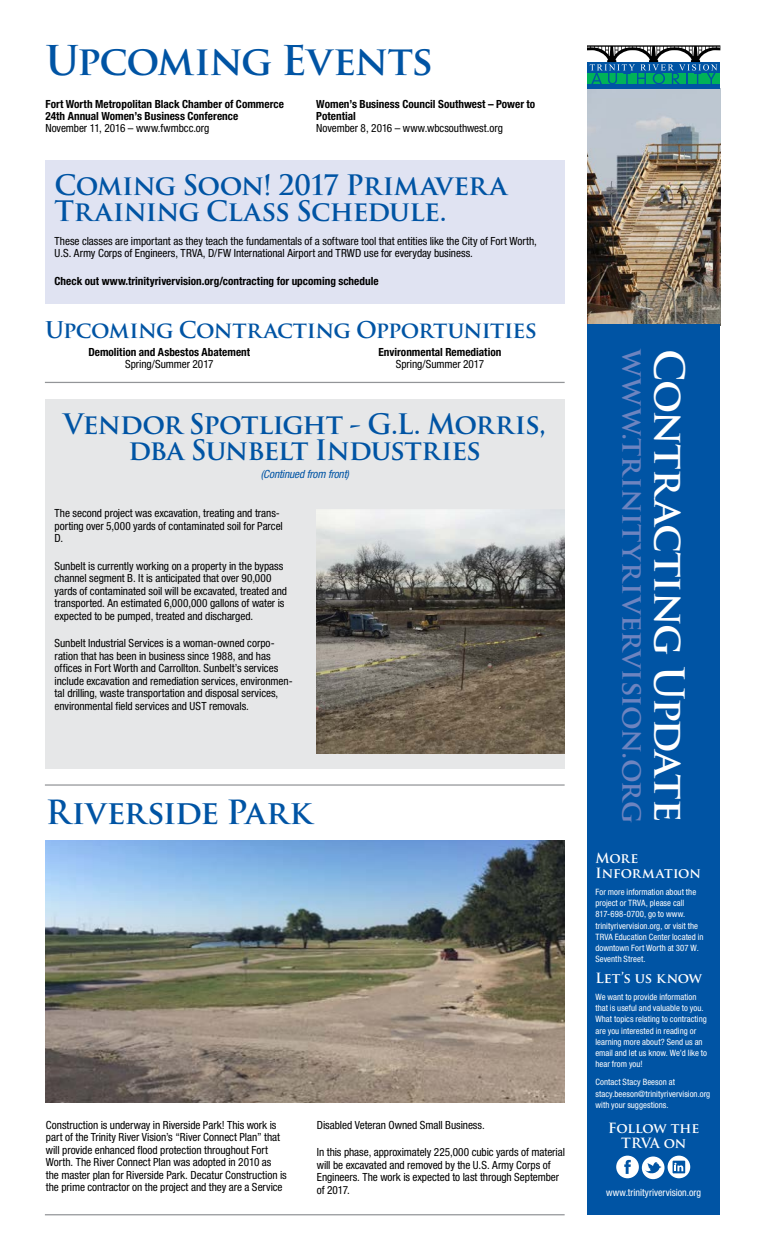
<style>
.page{position:relative;width:765px;height:1260px;background:#fff}
.page>*{position:absolute;margin:0;border:0;box-sizing:border-box;transform-origin:0 0}
.t1{font:700 40.38px "Trajan Pro";letter-spacing:-.03em;color:#fff}
.t2{font:700 40px "Trajan Pro";letter-spacing:-.03em;color:#0054a4}
.t3{font:700 32.5px "Trajan Pro";letter-spacing:.015em;color:#0054a4}
.t4{font:700 28.75px "Trajan Pro";letter-spacing:-.02em;color:#6d84c0}
.t5{font:700 27.5px/26.2px "Trajan Pro";letter-spacing:-.03em;color:#0054a4;text-align:center}
.t6{font:700 22.5px "Trajan Pro";letter-spacing:-.03em;color:#0054a4}
.t7{font:700 13.75px/15px "Trajan Pro";letter-spacing:-.02em;color:#fff}
.t8{font:condensed 11.25px/12.5px "Helvetica Neue LT Std";letter-spacing:-.005em;color:#000}
.t9{font:700 condensed 11.25px/12.5px "Helvetica Neue LT Std";color:#000}
.t10{font:italic condensed 11.25px "Helvetica Neue LT Std";letter-spacing:-.01em;color:#0054a4}
.t11{font:condensed 10px "Helvetica Neue LT Std";color:#fff}
.t12{font:condensed 8.75px/11.2px "Helvetica Neue LT Std";letter-spacing:.005em;color:#fff}
</style>
<div class="page">
<div style="left:45px;top:160px;width:519px;height:143px;background:#e0e3f2"></div>
<div style="left:45px;top:400px;width:520px;height:369px;background:#e6e7e8"></div>
<img style="left:588px;top:89px;width:132px;height:235px">
<div style="left:588px;top:324px;width:132px;height:890px;background:#0054a4"></div>
<svg style="left:616px;top:1156px;width:74px;height:23px"></svg>
<hr style="left:45px;top:1214px;width:520px;height:1px;background:#939598">
<hr style="left:45px;top:784px;width:520px;height:2px;background:#939598">
<hr style="left:45px;top:382px;width:520px;height:1px;background:#939598">
<div style="left:587px;top:84px;width:133px;height:5px;background:#0054a4"></div>
<svg style="left:587px;top:45px;width:133px;height:39px"></svg>
<img style="left:45px;top:841px;width:520px;height:262px">
<img style="left:317px;top:509px;width:247px;height:245px">
<h2 class="t2" style="left:45px;top:36px;width:389px">Upcoming Events</h2>
<p class="t9" style="left:45px;top:97px;width:240px">Fort Worth Metropolitan Black Chamber of Commerce<br>24th Annual Women’s Business Conference</p>
<p class="t8" style="left:45px;top:122px;width:166px">November 11, 2016 – www.fwmbcc.org</p>
<p class="t9" style="left:316px;top:97px;width:221px">Women’s Business Council Southwest – Power to<br>Potential</p>
<p class="t8" style="left:316px;top:122px;width:188px">November 8, 2016 – www.wbcsouthwest.org</p>
<h3 class="t5" style="left:55px;top:172px;width:454px;text-align:left">Coming Soon! 2017 Primavera<br>Training Class Schedule.</h3>
<p class="t8" style="left:55px;top:235px;width:484px">These classes are important as they teach the fundamentals of a software tool that entities like the City of Fort Worth,<br>U.S. Army Corps of Engineers, TRVA, D/FW International Airport and TRWD use for everyday business.</p>
<p class="t9" style="left:55px;top:274px;width:326px">Check out www.trinityrivervision.org/contracting for upcoming schedule</p>
<h3 class="t6" style="left:45px;top:316px;width:493px">Upcoming Contracting Opportunities</h3>
<p class="t9" style="left:88px;top:345px;width:163px">Demolition and Asbestos Abatement</p>
<h3 class="t4" style="left:651px;top:349px;width:476px;rotate:90deg">www.trinityrivervision.org</h3>
<h1 class="t1" style="left:694px;top:349px;width:475px;rotate:90deg">Contracting Update</h1>
<p class="t9" style="left:379px;top:345px;width:124px">Environmental Remediation</p>
<p class="t8" style="left:396px;top:358px;width:90px">Spring/Summer 2017</p>
<p class="t8" style="left:125px;top:358px;width:90px">Spring/Summer 2017</p>
<h3 class="t5" style="left:64px;top:411px;width:484px">Vendor Spotlight - G.L. Morris, dba Sunbelt Industries</h3>
<p class="t10" style="left:261px;top:467px;width:90px">(Continued from front)</p>
<p class="t8" style="left:55px;top:507px;width:230px">The second project was excavation, treating and trans&shy;porting over 5,000 yards of contaminated soil for Parcel<br>D.</p>
<p class="t8" style="left:55px;top:560px;width:234px">Sunbelt is currently working on a property in the bypass channel segment B. It is anticipated that over 90,000 yards of contaminated soil will be excavated, treated and transported. An estimated 6,000,000 gallons of water is expected to be pumped, treated and discharged.</p>
<p class="t8" style="left:55px;top:637px;width:240px">Sunbelt Industrial Services is a woman-owned corpo&shy;ration that has been in business since 1988, and has offices in Fort Worth and Carrollton. Sunbelt’s services include excavation and remediation services, environmen&shy;tal drilling, waste transportation and disposal services, environmental field services and UST removals.</p>
<h3 class="t3" style="left:46px;top:792px;width:267px">Riverside Park</h3>
<p class="t8" style="left:46px;top:1118px;width:242px">Construction is underway in Riverside Park! This work is part of the Trinity River Vision’s “River Connect Plan” that will provide enhanced flood protection throughout Fort Worth. The River Connect Plan was adopted in 2010 as the master plan for Riverside Park. Decatur Construction is the prime contractor on the project and they are a Service</p>
<p class="t8" style="left:317px;top:1118px;width:170px">Disabled Veteran Owned Small Business.</p>
<p class="t8" style="left:317px;top:1146px;width:250px">In this phase, approximately 225,000 cubic yards of material will be excavated and removed by the U.S. Army Corps of Engineers. The work is expected to last through September of 2017.</p>
<p class="t7" style="left:595px;top:851px;width:107px">More<br>Information</p>
<p class="t12" style="left:595px;top:886px;width:110px">For more information about the project or TRVA, please call<br>817-698-0700, go to www. trinityrivervision.org, or visit the<br>TRVA Education Center located in downtown Fort Worth at 307 W.<br>Seventh Street.</p>
<p class="t7" style="left:595px;top:971px;width:108px">Let’s us know</p>
<p class="t12" style="left:595px;top:991px;width:113px">We want to provide information that is useful and valuable to you.<br>What topics relating to contracting are you interested in reading or learning more about? Send us an email and let us know. We’d like to hear from you!</p>
<p class="t12" style="left:595px;top:1077px;width:116px">Contact Stacy Beeson at stacy.beeson@trinityrivervision.org with your suggestions.</p>
<p class="t7" style="left:608px;top:1121px;width:92px;text-align:center">Follow the<br>TRVA on</p>
<p class="t11" style="left:606px;top:1186px;width:97px">www.trinityrivervision.org</p>
</div>
